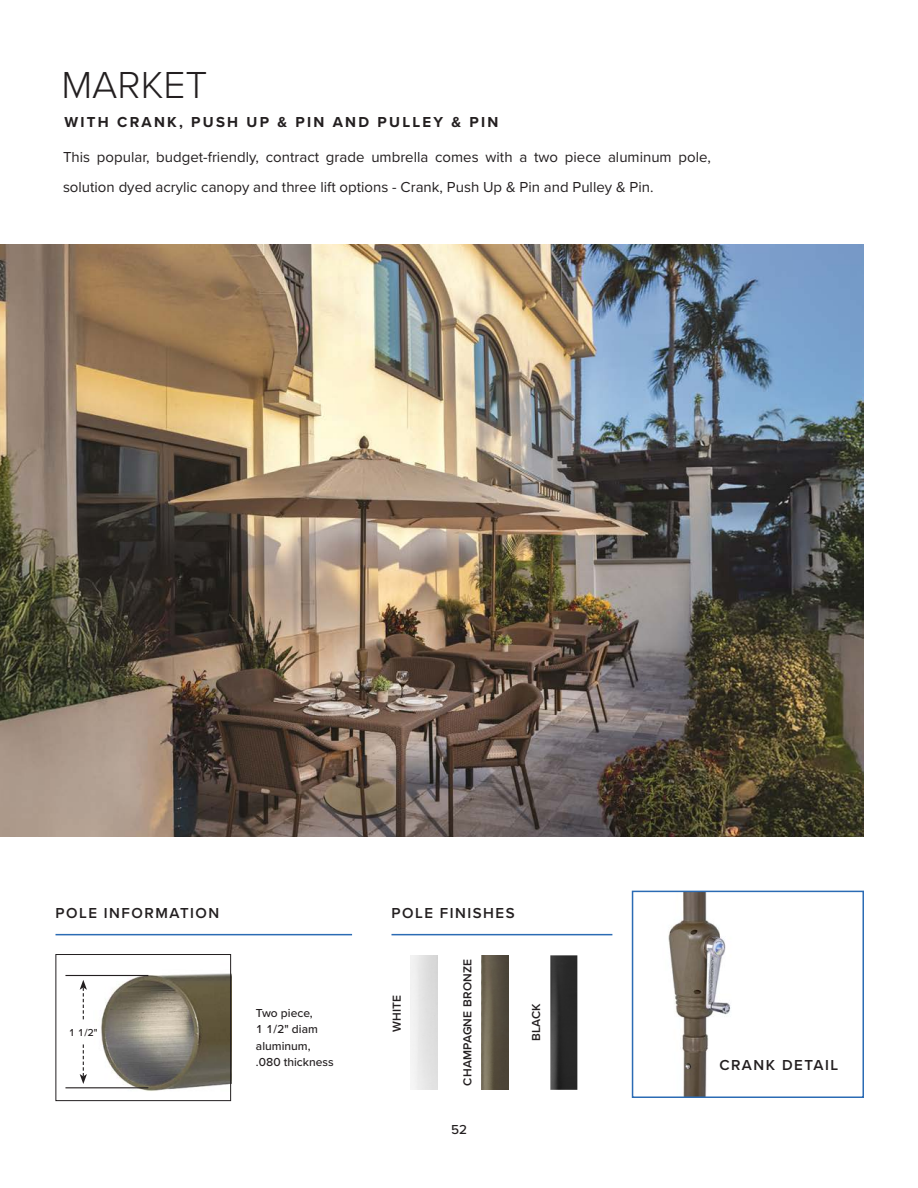
<style>
.page{position:relative;width:918px;height:1188px;background:#fff}
.page>*{position:absolute;margin:0;border:0;box-sizing:border-box;transform-origin:0 0}
.t1{font:300 39px "Proxima Nova";color:#231f20}
.t2{font:15px/30px "Proxima Nova";color:#231f20}
.t3{font:600 15px "Proxima Nova";letter-spacing:.1em;color:#231f20}
.t4{font:700 15px "Proxima Nova";letter-spacing:.15em;color:#231f20}
.t5{font:500 13.5px "Proxima Nova";color:#231f20}
.t6{font:500 12px/16.5px "Proxima Nova";color:#231f20}
.t7{font:600 12px "Proxima Nova";letter-spacing:.02em;color:#231f20}
.t8{font:500 10.5px "Proxima Nova";color:#231f20}
</style>
<div class="page">
<img style="left:0;top:244px;width:864px;height:593px">
<img style="left:668px;top:894px;width:63px;height:201px">
<div style="left:632px;top:891px;width:232px;height:207px;border:2px solid #2b6bb4"></div>
<hr style="left:56px;top:934px;width:296px;height:1px;background:#2b6bb4">
<img style="left:93px;top:973px;width:138px;height:129px">
<hr style="left:392px;top:934px;width:220px;height:1px;background:#2b6bb4">
<img style="left:550px;top:955px;width:27px;height:135px">
<img style="left:482px;top:955px;width:27px;height:135px">
<svg style="left:79px;top:980px;width:85px;height:104px"></svg>
<hr style="left:65px;top:975px;width:83px;height:1px;background:#231f20">
<hr style="left:65px;top:1087px;width:83px;height:1px;background:#231f20">
<div style="left:78px;top:1020px;width:12px;height:22px;background:#fff"></div>
<div style="left:56px;top:954px;width:175px;height:147px;border:1px solid #231f20"></div>
<p class="t1" style="left:62px;top:56px;width:148px">MARKET</p>
<p class="t4" style="left:64px;top:111px;width:435px">WITH CRANK, PUSH UP &amp; PIN AND PULLEY &amp; PIN</p>
<p class="t2" style="left:63px;top:141px;width:649px">This popular, budget-friendly, contract grade umbrella comes with a two piece aluminum pole, solution dyed acrylic canopy and three lift options - Crank, Push Up &amp; Pin and Pulley &amp; Pin.</p>
<p class="t3" style="left:56px;top:901px;width:165px">POLE INFORMATION</p>
<p class="t8" style="left:69px;top:1025px;width:30px">1 1/2"</p>
<p class="t6" style="left:256px;top:1004px;width:58px">Two piece,</p>
<p class="t6" style="left:256px;top:1020px;width:63px">1 1/2" diam aluminum,</p>
<p class="t6" style="left:256px;top:1053px;width:79px">.080 thickness</p>
<p class="t3" style="left:392px;top:901px;width:125px">POLE FINISHES</p>
<p class="t7" style="left:388px;top:1032px;width:39px;rotate:-90deg">WHITE</p>
<p class="t7" style="left:459px;top:1086px;width:128px;rotate:-90deg">CHAMPAGNE BRONZE</p>
<p class="t5" style="left:451px;top:1119px;width:17px">52</p>
<p class="t7" style="left:527px;top:1041px;width:40px;rotate:-90deg">BLACK</p>
<p class="t3" style="left:719px;top:1054px;width:120px">CRANK DETAIL</p>
</div>
